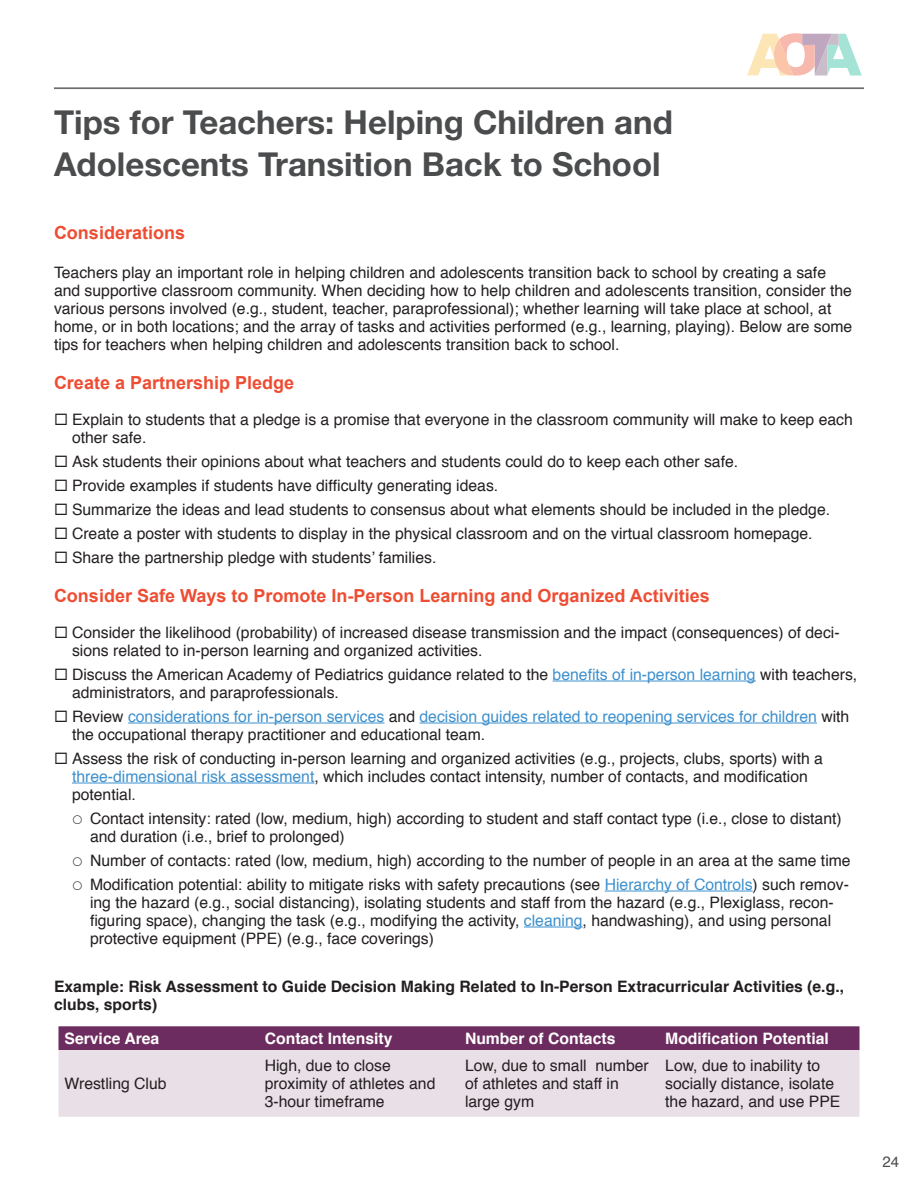
<style>
.page{position:relative;width:918px;height:1188px;background:#fff}
.page>*{position:absolute;margin:0;border:0;box-sizing:border-box;transform-origin:0 0}
.Title_Big{font:700 33px/42px "Helvetica Neue";color:#4b4c4d}
.Subhead{font:700 18px "Arial";color:#ed4d32}
.t1{font:15.75px/18px "Helvetica";color:#231f20}
.t2{font:15.75px/18px "Helvetica";color:#3d90cd}
.Sub_Bullets{font:700 15.75px/18px "Helvetica";color:#231f20}
.t3{font:700 15.75px "Helvetica";color:#fff}
.t4{font:15px "Helvetica";color:#4b4c4d}
.s1{color:#3d90cd}
.s2{color:#231f20}
</style>
<div class="page">
<svg style="left:747px;top:33px;width:115px;height:43px"></svg>
<hr style="left:54px;top:88px;width:810px;height:1px;background:#6c6d70">
<hr style="left:553px;top:681px;width:203px;height:1px;background:#3d90cd">
<hr style="left:128px;top:723px;width:257px;height:1px;background:#3d90cd">
<hr style="left:420px;top:723px;width:397px;height:1px;background:#3d90cd">
<hr style="left:72px;top:783px;width:242px;height:1px;background:#3d90cd">
<hr style="left:605px;top:891px;width:148px;height:1px;background:#3d90cd">
<hr style="left:524px;top:927px;width:59px;height:1px;background:#3d90cd">
<div style="left:58px;top:1026px;width:802px;height:24px;background:#6d2c5f"></div>
<div style="left:58px;top:1050px;width:802px;height:67px;background:#e8dfe7"></div>
<p class="Title_Big" style="left:54px;top:100px;width:620px">Tips for Teachers: Helping Children and<br>Adolescents Transition Back to School</p>
<p class="Subhead" style="left:54px;top:221px;width:133px">Considerations</p>
<p class="t1" style="left:54px;top:264px;width:800px">Teachers play an important role in helping children and adolescents transition back to school by creating a safe and supportive classroom community. When deciding how to help children and adolescents transition, consider the various persons involved (e.g., student, teacher, paraprofessional); whether learning will take place at school, at home, or in both locations; and the array of tasks and activities performed (e.g., learning, playing). Below are some tips for teachers when helping children and adolescents transition back to school.</p>
<p class="Subhead" style="left:54px;top:371px;width:242px">Create a Partnership Pledge</p>
<p class="t1" style="left:72px;top:411px;width:782px">Explain to students that a pledge is a promise that everyone in the classroom community will make to keep each other safe.</p>
<p class="t1" style="left:72px;top:453px;width:668px">Ask students their opinions about what teachers and students could do to keep each other safe.</p>
<p class="t1" style="left:72px;top:477px;width:428px">Provide examples if students have difficulty generating ideas.</p>
<p class="t1" style="left:72px;top:501px;width:760px">Summarize the ideas and lead students to consensus about what elements should be included in the pledge.</p>
<p class="t1" style="left:72px;top:525px;width:742px">Create a poster with students to display in the physical classroom and on the virtual classroom homepage.</p>
<p class="t1" style="left:72px;top:549px;width:366px">Share the partnership pledge with students’ families.</p>
<p class="Subhead" style="left:54px;top:584px;width:657px">Consider Safe Ways to Promote In-Person Learning and Organized Activities</p>
<p class="t1" style="left:72px;top:624px;width:769px">Consider the likelihood (probability) of increased disease transmission and the impact (consequences) of deci&shy;sions related to in-person learning and organized activities.</p>
<p class="t1" style="left:72px;top:666px;width:787px">Discuss the American Academy of Pediatrics guidance related to the <span class="s1">benefits of in-person learning</span> with teachers, administrators, and paraprofessionals.</p>
<p class="t2" style="left:72px;top:708px;width:779px"><span class="s2">Review</span> considerations for in-person services <span class="s2">and</span> decision guides related to reopening services for children <span class="s2">with the occupational therapy practitioner and educational team.</span></p>
<p class="t1" style="left:72px;top:750px;width:753px">Assess the risk of conducting in-person learning and organized activities (e.g., projects, clubs, sports) with a <span class="s1">three-dimensional risk assessment</span>, which includes contact intensity, number of contacts, and modification potential.</p>
<p class="t1" style="left:90px;top:810px;width:753px">Contact intensity: rated (low, medium, high) according to student and staff contact type (i.e., close to distant) and duration (i.e., brief to prolonged)</p>
<p class="t1" style="left:90px;top:852px;width:762px">Number of contacts: rated (low, medium, high) according to the number of people in an area at the same time</p>
<p class="t1" style="left:90px;top:876px;width:760px">Modification potential: ability to mitigate risks with safety precautions (see <span class="s1">Hierarchy of Controls</span>) such remov&shy;ing the hazard (e.g., social distancing), isolating students and staff from the hazard (e.g., Plexiglass, recon&shy;figuring space), changing the task (e.g., modifying the activity, <span class="s1">cleaning</span>, handwashing), and using personal protective equipment (PPE) (e.g., face coverings)</p>
<p class="Sub_Bullets" style="left:54px;top:977px;width:792px">Example: Risk Assessment to Guide Decision Making Related to In-Person Extracurricular Activities (e.g., clubs, sports)</p>
<p class="t3" style="left:64px;top:1026px;width:96px">Service Area</p>
<p class="t3" style="left:265px;top:1026px;width:129px">Contact Intensity</p>
<p class="t3" style="left:465px;top:1026px;width:152px">Number of Contacts</p>
<p class="t3" style="left:665px;top:1026px;width:165px">Modification Potential</p>
<p class="t1" style="left:64px;top:1075px;width:104px">Wrestling Club</p>
<p class="t1" style="left:265px;top:1057px;width:172px">High, due to close proximity of athletes and<br>3-hour timeframe</p>
<p class="t1" style="left:465px;top:1057px;width:185px">Low, due to small number of athletes and staff in large gym</p>
<p class="t1" style="left:665px;top:1057px;width:177px">Low, due to inability to socially distance, isolate the hazard, and use PPE</p>
<p class="t4" style="left:883px;top:1150px;width:18px">24</p>
</div>
